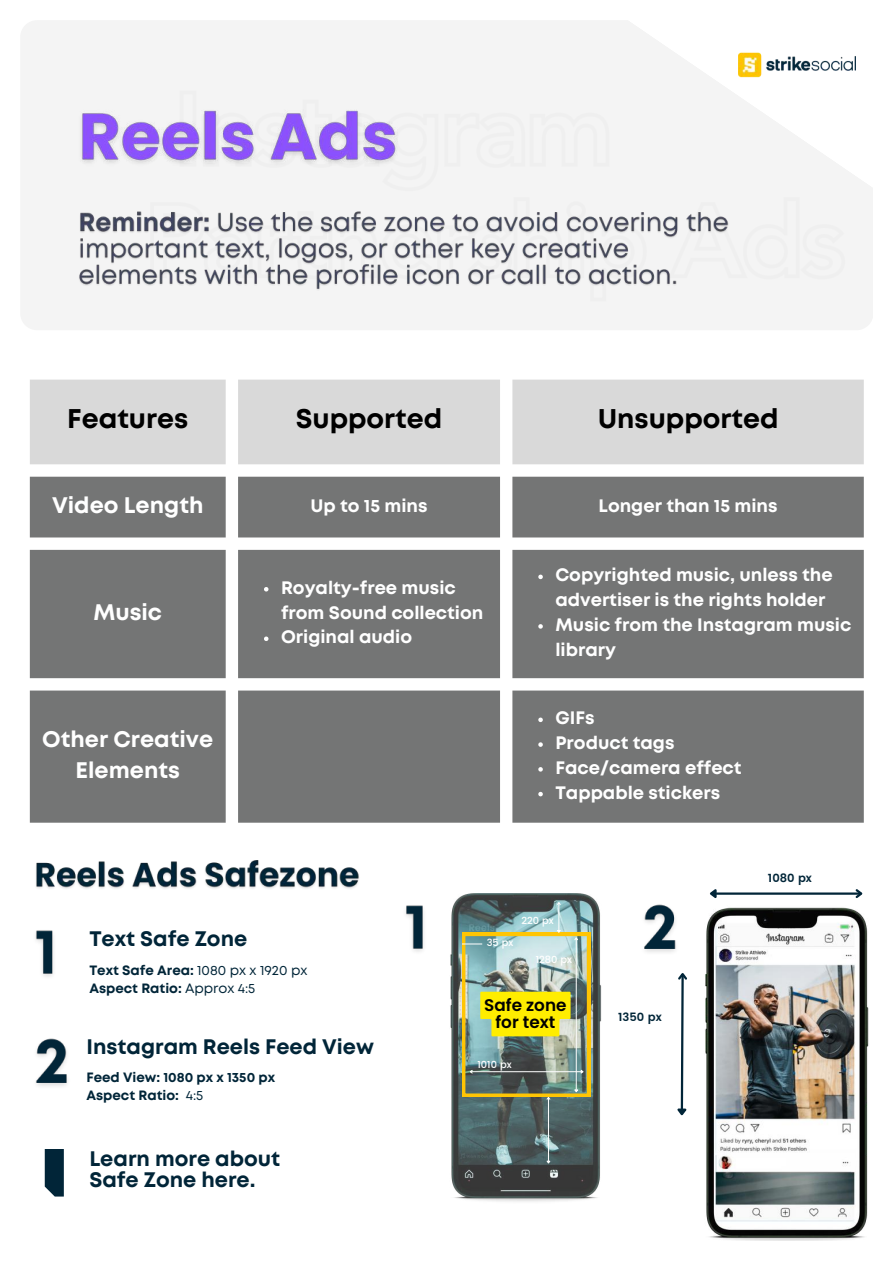
<style>
.page{position:relative;width:894px;height:1264px;background:#fff}
.page>*{position:absolute;margin:0;border:0;box-sizing:border-box;transform-origin:0 0}
.t1{font:700 27px "Mont";color:#000}
.t2{font:700 22.5px/31.5px "Mont";color:#fff;text-align:center}
.t3{font:700 21px/21.3px "Mont";color:#012538}
.t4{font:700 18px/24.8px "Mont";color:#fff}
.t5{font:600 16.8px/17.4px "Poppins";color:#000;text-align:center}
.t6{font:700 13.5px/18px "Mont";color:#012538}
.t7{font:600 11.55px "Poppins";color:#012538}
.t8{font:500 9.9px "Poppins";color:#fff}
.s1{font-weight:400}
</style>
<div class="page">
<div style="left:21px;top:21px;width:851px;height:309px;background:#f4f4f4"></div>
<svg style="left:584px;top:21px;width:289px;height:199px;fill:#f4f4f4"></svg>
<img style="left:738px;top:51px;width:117px;height:27px">
<div style="left:30px;top:379px;width:833px;height:85px;background:#d9d9d9"></div>
<svg style="left:30px;top:476px;width:833px;height:346px;background:#828282"></svg>
<svg style="left:264px;top:587px;width:4px;height:4px"></svg>
<svg style="left:264px;top:636px;width:4px;height:5px"></svg>
<svg style="left:538px;top:574px;width:4px;height:5px"></svg>
<svg style="left:538px;top:624px;width:4px;height:4px"></svg>
<svg style="left:538px;top:717px;width:4px;height:5px"></svg>
<svg style="left:538px;top:742px;width:4px;height:4px"></svg>
<svg style="left:538px;top:767px;width:4px;height:4px"></svg>
<svg style="left:538px;top:791px;width:4px;height:5px"></svg>
<div style="left:178px;top:89px;width:433px;height:103px;background:#f4f4f4"></div>
<div style="left:148px;top:196px;width:698px;height:106px;background:#f4f4f4"></div>
<img style="left:74px;top:92px;width:329px;height:91px">
<img style="left:75px;top:207px;width:658px;height:86px">
<img style="left:450px;top:893px;width:152px;height:309px">
<hr style="left:548px;top:1097px;width:1px;height:63px;background:#fff">
<svg style="left:545px;top:1159px;width:6px;height:5px"></svg>
<img style="left:462px;top:901px;width:128px;height:199px">
<img style="left:36px;top:860px;width:323px;height:29px">
<img style="left:35px;top:930px;width:19px;height:47px">
<svg style="left:45px;top:1149px;width:19px;height:47px"></svg>
<hr style="left:715px;top:892px;width:146px;height:2px;background:#012538">
<svg style="left:710px;top:889px;width:8px;height:9px"></svg>
<svg style="left:853px;top:889px;width:10px;height:9px"></svg>
<svg style="left:677px;top:973px;width:10px;height:143px"></svg>
<img style="left:705px;top:907px;width:164px;height:333px">
<img style="left:405px;top:905px;width:19px;height:47px">
<img style="left:644px;top:904px;width:32px;height:48px">
<img style="left:35px;top:1038px;width:33px;height:48px">
<h1 class="t1" style="left:67px;top:408px;width:122px">Features</h1>
<h1 class="t1" style="left:296px;top:408px;width:148px">Supported</h1>
<h1 class="t1" style="left:597px;top:408px;width:182px">Unsupported</h1>
<p class="t2" style="left:52px;top:491px;width:153px">Video Length</p>
<p class="t4" style="left:310px;top:494px;width:119px">Up to 15 mins</p>
<p class="t4" style="left:598px;top:494px;width:180px">Longer than 15 mins</p>
<p class="t2" style="left:93px;top:597px;width:70px">Music</p>
<p class="t2" style="left:42px;top:725px;width:172px">Other Creative<br>Elements</p>
<p class="t4" style="left:281px;top:576px;width:204px">Royalty-free music from Sound collection<br>Original audio</p>
<p class="t4" style="left:555px;top:564px;width:297px">Copyrighted music, unless the advertiser is the rights holder<br>Music from the Instagram music library</p>
<p class="t4" style="left:555px;top:707px;width:188px">GIFs<br>Product tags<br>Face/camera effect<br>Tappable stickers</p>
<p class="t3" style="left:89px;top:930px;width:159px">Text Safe Zone</p>
<p class="t6" style="left:89px;top:961px;width:219px">Text Safe Area: <span class="s1">1080 px x 1920 px<br></span>Aspect Ratio: <span class="s1">Approx 4:5</span></p>
<p class="t8" style="left:486px;top:937px;width:28px">35 px</p>
<p class="t8" style="left:521px;top:914px;width:34px">220 px</p>
<p class="t8" style="left:535px;top:954px;width:38px">1280 px</p>
<p class="t7" style="left:767px;top:871px;width:45px">1080 px</p>
<p class="t3" style="left:86px;top:1037px;width:289px">Instagram Reels Feed View</p>
<p class="t6" style="left:86px;top:1069px;width:190px">Feed View: 1080 px x 1350 px<br>Aspect Ratio: <span class="s1">4:5</span></p>
<p class="t3" style="left:89px;top:1149px;width:192px">Learn more about<br>Safe Zone here.</p>
<p class="t5" style="left:484px;top:996px;width:84px">Safe zone for text</p>
<p class="t8" style="left:477px;top:1058px;width:36px">1010 px</p>
<p class="t7" style="left:618px;top:1010px;width:45px">1350 px</p>
</div>
